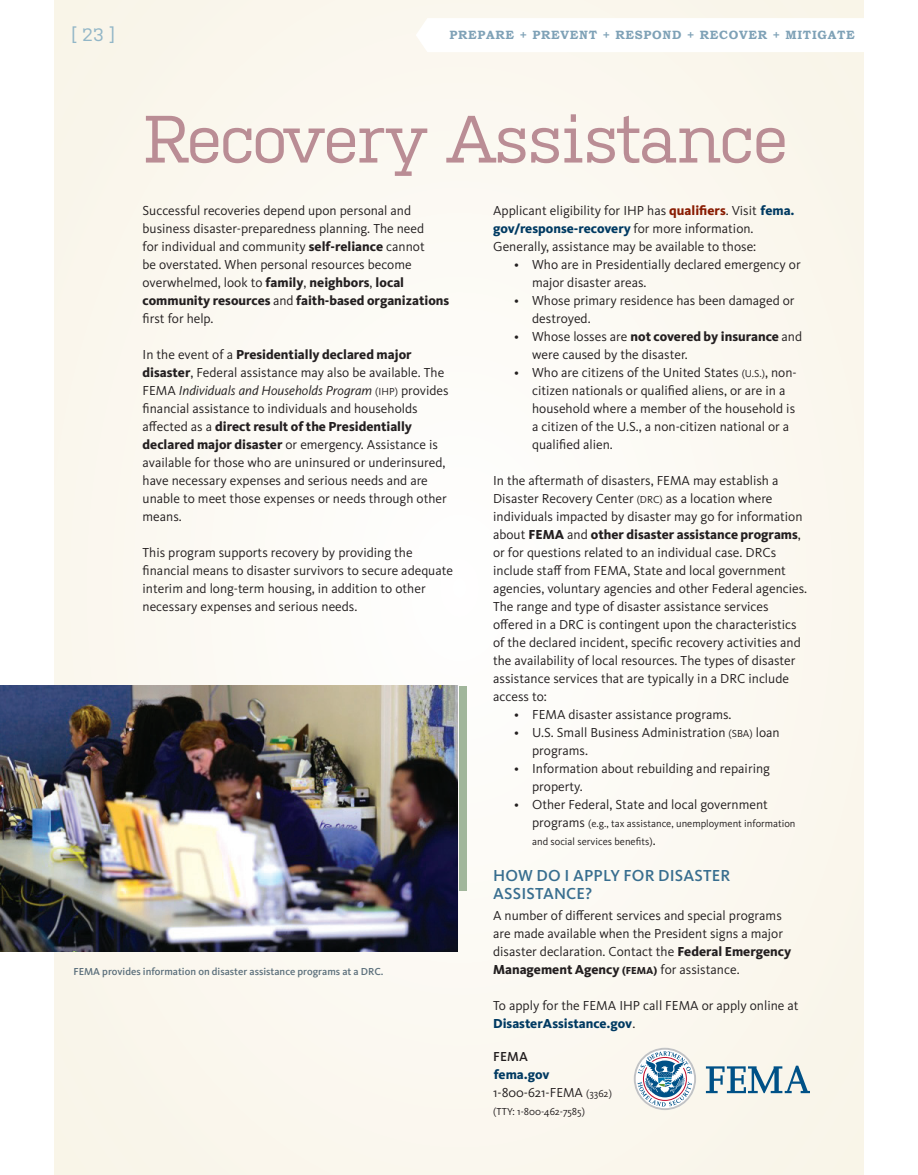
<style>
.page{position:relative;width:918px;height:1175px;background:#fff}
.page>*{position:absolute;margin:0;border:0;box-sizing:border-box;transform-origin:0 0}
.t1{font:66.75px "Kulturista";letter-spacing:-.04em;color:#ba8d95}
.t2{font:18px "Kulturista";color:#92b6c7}
.Body_Head{font:500 16.5px/18px "Kievit OT";letter-spacing:.01em;color:#386e8f}
.Body{font:13.5px/18px "Kievit OT";color:#231f20}
.Bullets_1{font:13.5px/18px "Kievit OT";color:#231f20}
.Links{font:800 13.5px "Kievit OT";letter-spacing:-.005em;color:#003a62}
.Body_Subhead{font:500 13.5px "Kievit OT";color:#231f20}
.t3{font:700 12px "Bookman Old Style";letter-spacing:.06em;color:#386e8f}
.Bullets_1-2{font:10.5px/18px "Kievit OT";color:#231f20}
.Cutline{font:500 10.5px "Kievit OT";color:#5b6f7b}
.Body-2{font:10.5px "Kievit OT";color:#231f20}
.s1{font-weight:800}
.s2{font-style:italic}
.s3{font-size:10.5px}
.s4{font-weight:800;color:#891c02}
.s5{font-weight:800;color:#003a62}
.s6{font-size:13.5px}
.s7{font-weight:800;font-size:10.5px}
</style>
<div class="page">
<div style="left:54px;top:0;width:810px;height:1174px;background:#fbf8f1"></div>
<img style="left:0;top:686px;width:457px;height:265px">
<div style="left:459px;top:686px;width:7px;height:204px;background:#a1b69b"></div>
<svg style="left:706px;top:1065px;width:104px;height:28px"></svg>
<svg style="left:634px;top:1047px;width:62px;height:63px"></svg>
<div style="left:416px;top:18px;width:448px;height:34px;background:#fff"></div>
<p class="t2" style="left:72px;top:21px;width:45px">[ 23 ]</p>
<p class="t3" style="left:449px;top:27px;width:407px">PREPARE + PREVENT + RESPOND + RECOVER + MITIGATE</p>
<p class="t1" style="left:143px;top:91px;width:647px">Recovery Assistance</p>
<p class="Body" style="left:143px;top:201px;width:308px">Successful recoveries depend upon personal and business disaster-preparedness planning. The need<br>for individual and community <span class="s1">self-reliance</span> cannot<br>be overstated. When personal resources become overwhelmed, look to <span class="s1">family</span>, <span class="s1">neighbors</span>, <span class="s1">local community resources</span> and <span class="s1">faith-based organizations </span>first for help.</p>
<p class="Body" style="left:143px;top:345px;width:308px">In the event of a <span class="s1">Presidentially declared major disaster</span>, Federal assistance may also be available. The FEMA <span class="s2">Individuals and Households Program</span> <span class="s3">(IHP)</span> provides financial assistance to individuals and households affected as a <span class="s1">direct result of the Presidentially declared major disaster</span> or emergency. Assistance is available for those who are uninsured or underinsured, have necessary expenses and serious needs and are unable to meet those expenses or needs through other means.</p>
<p class="Body" style="left:143px;top:543px;width:312px">This program supports recovery by providing the financial means to disaster survivors to secure adequate interim and long-term housing, in addition to other necessary expenses and serious needs.</p>
<p class="Body" style="left:493px;top:201px;width:303px">Applicant eligibility for IHP has <span class="s4">qualifiers</span>. Visit <span class="s5">fema. gov/response-recovery</span> for more information.<br>Generally, assistance may be available to those:</p>
<p class="Bullets_1" style="left:532px;top:255px;width:270px;text-indent:-18px">• Who are in Presidentially declared emergency or major disaster areas.</p>
<p class="Bullets_1" style="left:532px;top:291px;width:264px;text-indent:-18px">• Whose primary residence has been damaged or destroyed.</p>
<p class="Bullets_1" style="left:532px;top:327px;width:271px;text-indent:-18px">• Whose losses are <span class="s1">not covered by insurance</span> and were caused by the disaster.</p>
<p class="Bullets_1" style="left:532px;top:363px;width:266px;text-indent:-18px">• Who are citizens of the United States <span class="s3">(U.S.)</span>, non&shy;citizen nationals or qualified aliens, or are in a household where a member of the household is a citizen of the U.S., a non-citizen national or a qualified alien.</p>
<p class="Body" style="left:493px;top:471px;width:316px">In the aftermath of disasters, FEMA may establish a Disaster Recovery Center <span class="s3">(DRC)</span> as a location where individuals impacted by disaster may go for information about <span class="s1">FEMA</span> and <span class="s1">other disaster assistance programs</span>, or for questions related to an individual case. DRCs include staff from FEMA, State and local government agencies, voluntary agencies and other Federal agencies.<br>The range and type of disaster assistance services offered in a DRC is contingent upon the characteristics of the declared incident, specific recovery activities and the availability of local resources. The types of disaster assistance services that are typically in a DRC include access to:</p>
<p class="Bullets_1" style="left:514px;top:705px;width:219px">• FEMA disaster assistance programs.</p>
<p class="Bullets_1" style="left:532px;top:723px;width:249px;text-indent:-18px">• U.S. Small Business Administration <span class="s3">(SBA)</span> loan programs.</p>
<p class="Bullets_1" style="left:532px;top:759px;width:239px;text-indent:-18px">• Information about rebuilding and repairing property.</p>
<p class="Bullets_1" style="left:514px;top:795px;width:255px">• Other Federal, State and local government</p>
<p class="Bullets_1-2" style="left:532px;top:814px;width:265px"><span class="s6">programs</span> (e.g., tax assistance, unemployment information and social services benefits)<span class="s6">.</span></p>
<p class="Body_Head" style="left:493px;top:866px;width:239px">HOW DO I APPLY FOR DISASTER<br>ASSISTANCE?</p>
<p class="Body" style="left:493px;top:906px;width:300px">A number of different services and special programs are made available when the President signs a major disaster declaration. Contact the <span class="s1">Federal Emergency Management Agency</span> <span class="s7">(FEMA)</span> for assistance.</p>
<p class="Body" style="left:493px;top:996px;width:307px">To apply for the FEMA IHP call FEMA or apply online at<br><span class="s5">DisasterAssistance.gov</span>.</p>
<p class="Body_Subhead" style="left:493px;top:1048px;width:36px">FEMA</p>
<p class="Links" style="left:494px;top:1066px;width:57px">fema.gov</p>
<p class="Body" style="left:493px;top:1083px;width:120px">1-800-621-FEMA <span class="s3">(3362)</span></p>
<p class="Body-2" style="left:493px;top:1105px;width:93px">(TTY: 1-800-462-7585)</p>
<p class="Cutline" style="left:73px;top:964px;width:312px">FEMA provides information on disaster assistance programs at a DRC.</p>
</div>
